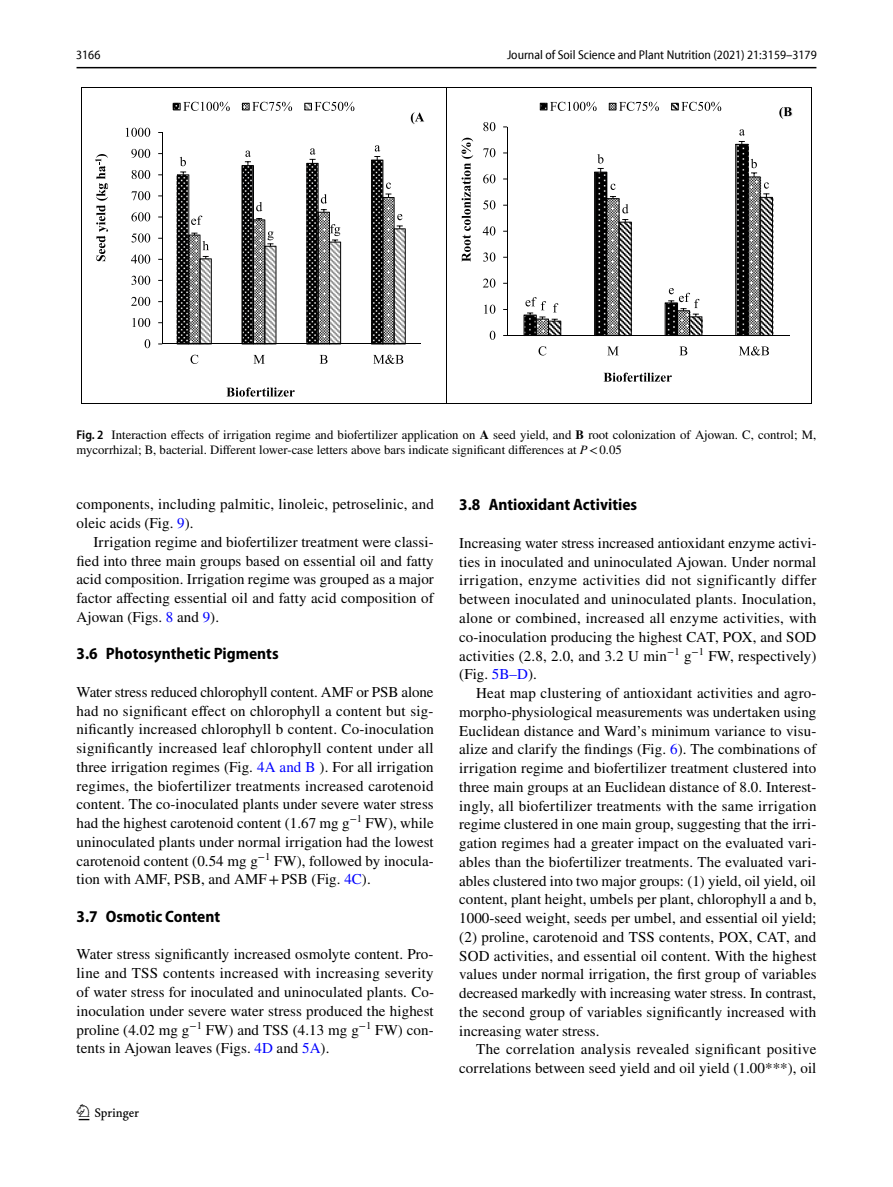
<style>
.page{position:relative;width:893px;height:1187px;background:#fff}
.page>*{position:absolute;margin:0;border:0;box-sizing:border-box;transform-origin:0 0}
.t1{font:22.5px "Springnew Regular 2";color:#000}
.t2{font:700 semi-condensed 16.5px "Myriad Pro";color:#000}
.t3{font:15px/18.8px "STIX";letter-spacing:.005em;color:#000;text-align:justify}
.t4{font:12.75px/15px "STIX";color:#000}
.t5{font:semi-condensed 12.75px "Myriad Pro Unic";color:#000}
.s1{font-family:"Myriad Pro";font-weight:600;font-stretch:semi-condensed}
.s2{font-weight:700}
.s3{font-style:italic}
.s4{color:#00f}
</style>
<div class="page">
<hr style="left:77px;top:67px;width:739px;height:1px;background:#000">
<img style="left:98px;top:101px;width:695px;height:296px">
<hr style="left:81px;top:87px;width:365px;height:1px;background:#000">
<hr style="left:447px;top:87px;width:364px;height:1px;background:#000">
<hr style="left:81px;top:87px;width:1px;height:316px;background:#000">
<hr style="left:81px;top:403px;width:365px;height:1px;background:#000">
<hr style="left:446px;top:87px;width:1px;height:316px;background:#000">
<hr style="left:447px;top:403px;width:364px;height:1px;background:#000">
<hr style="left:811px;top:87px;width:1px;height:316px;background:#000">
<hr style="left:162px;top:132px;width:1px;height:212px;background:#000">
<hr style="left:162px;top:343px;width:259px;height:1px;background:#000">
<svg style="left:177px;top:145px;width:229px;height:198px"></svg>
<svg style="left:145px;top:339px;width:5px;height:9px"></svg>
<svg style="left:132px;top:318px;width:18px;height:9px"></svg>
<svg style="left:131px;top:297px;width:19px;height:9px"></svg>
<svg style="left:131px;top:276px;width:19px;height:9px"></svg>
<svg style="left:131px;top:254px;width:19px;height:10px"></svg>
<svg style="left:131px;top:233px;width:19px;height:9px"></svg>
<svg style="left:131px;top:212px;width:19px;height:9px"></svg>
<svg style="left:131px;top:191px;width:19px;height:9px"></svg>
<svg style="left:132px;top:170px;width:18px;height:9px"></svg>
<svg style="left:131px;top:149px;width:19px;height:9px"></svg>
<svg style="left:126px;top:128px;width:24px;height:9px"></svg>
<svg style="left:191px;top:355px;width:7px;height:9px"></svg>
<svg style="left:253px;top:355px;width:12px;height:8px"></svg>
<svg style="left:320px;top:355px;width:7px;height:8px"></svg>
<svg style="left:373px;top:355px;width:30px;height:9px"></svg>
<svg style="left:95px;top:154px;width:13px;height:107px"></svg>
<svg style="left:226px;top:387px;width:69px;height:9px"></svg>
<svg style="left:173px;top:102px;width:57px;height:9px"></svg>
<svg style="left:242px;top:102px;width:50px;height:9px"></svg>
<svg style="left:304px;top:102px;width:50px;height:9px"></svg>
<svg style="left:411px;top:112px;width:13px;height:12px"></svg>
<svg style="left:524px;top:144px;width:224px;height:191px"></svg>
<hr style="left:507px;top:127px;width:1px;height:208px;background:#000">
<hr style="left:507px;top:335px;width:282px;height:1px;background:#000">
<svg style="left:739px;top:129px;width:6px;height:15px"></svg>
<svg style="left:525px;top:154px;width:248px;height:181px"></svg>
<svg style="left:490px;top:331px;width:5px;height:9px"></svg>
<svg style="left:484px;top:304px;width:11px;height:10px"></svg>
<svg style="left:483px;top:278px;width:12px;height:9px"></svg>
<svg style="left:483px;top:252px;width:12px;height:9px"></svg>
<svg style="left:483px;top:226px;width:12px;height:9px"></svg>
<svg style="left:483px;top:200px;width:12px;height:9px"></svg>
<svg style="left:483px;top:174px;width:12px;height:9px"></svg>
<svg style="left:483px;top:148px;width:12px;height:9px"></svg>
<svg style="left:483px;top:122px;width:12px;height:9px"></svg>
<svg style="left:538px;top:346px;width:8px;height:9px"></svg>
<svg style="left:607px;top:346px;width:12px;height:9px"></svg>
<svg style="left:679px;top:346px;width:8px;height:9px"></svg>
<svg style="left:739px;top:346px;width:30px;height:9px"></svg>
<svg style="left:462px;top:138px;width:11px;height:124px"></svg>
<svg style="left:604px;top:372px;width:68px;height:10px"></svg>
<svg style="left:540px;top:102px;width:57px;height:9px"></svg>
<svg style="left:609px;top:102px;width:50px;height:9px"></svg>
<svg style="left:671px;top:102px;width:50px;height:9px"></svg>
<svg style="left:779px;top:107px;width:13px;height:12px"></svg>
<p class="t5" style="left:76px;top:50px;width:26px">3166</p>
<p class="t5" style="left:507px;top:50px;width:311px">Journal of Soil Science and Plant Nutrition (2021) 21:3159–3179</p>
<p class="t4" style="left:77px;top:427px;width:741px"><span class="s1">Fig. 2</span> Interaction effects of irrigation regime and biofertilizer application on <span class="s2">A</span> seed yield, and <span class="s2">B</span> root colonization of Ajowan. C, control; M, mycorrhizal; B, bacterial. Different lower-case letters above bars indicate significant differences at <span class="s3">P</span>&lt;0.05</p>
<p class="t3" style="left:77px;top:496px;width:359px">components, including palmitic, linoleic, petroselinic, and oleic acids (Fig. <span class="s4">9</span>).</p>
<p class="t3" style="left:77px;top:533px;width:359px;text-indent:17px">Irrigation regime and biofertilizer treatment were classi&shy;fied into three main groups based on essential oil and fatty acid composition. Irrigation regime was grouped as a major factor affecting essential oil and fatty acid composition of Ajowan (Figs. <span class="s4">8</span> and <span class="s4">9</span>).</p>
<p class="t2" style="left:77px;top:644px;width:204px">3.6 Photosynthetic Pigments</p>
<p class="t3" style="left:77px;top:683px;width:359px">Water stress reduced chlorophyll content. AMF or PSB alone had no significant effect on chlorophyll a content but sig&shy;nificantly increased chlorophyll b content. Co-inoculation significantly increased leaf chlorophyll content under all three irrigation regimes (Fig. <span class="s4">4A and B</span> ). For all irrigation regimes, the biofertilizer treatments increased carotenoid content. The co-inoculated plants under severe water stress had the highest carotenoid content (1.67 mg g<sup>−1</sup> FW), while uninoculated plants under normal irrigation had the lowest carotenoid content (0.54 mg g<sup>−1</sup> FW), followed by inocula&shy;tion with AMF, PSB, and AMF+PSB (Fig. <span class="s4">4C</span>).</p>
<p class="t2" style="left:77px;top:907px;width:145px">3.7 Osmotic Content</p>
<p class="t3" style="left:77px;top:946px;width:359px">Water stress significantly increased osmolyte content. Pro&shy;line and TSS contents increased with increasing severity of water stress for inoculated and uninoculated plants. Co&shy;inoculation under severe water stress produced the highest proline (4.02 mg g<sup>−1</sup> FW) and TSS (4.13 mg g<sup>−1</sup> FW) con&shy;tents in Ajowan leaves (Figs. <span class="s4">4D</span> and <span class="s4">5A</span>).</p>
<h1 class="t1" style="left:79px;top:1104px;width:62px">1 3</h1>
<p class="t2" style="left:459px;top:495px;width:179px">3.8 Antioxidant Activities</p>
<p class="t3" style="left:459px;top:534px;width:359px">Increasing water stress increased antioxidant enzyme activi&shy;ties in inoculated and uninoculated Ajowan. Under normal irrigation, enzyme activities did not significantly differ between inoculated and uninoculated plants. Inoculation, alone or combined, increased all enzyme activities, with co-inoculation producing the highest CAT, POX, and SOD activities (2.8, 2.0, and 3.2 U min<sup>−1</sup> g<sup>−1</sup> FW, respectively) (Fig. <span class="s4">5B–D</span>).</p>
<p class="t3" style="left:459px;top:684px;width:359px;text-indent:17px">Heat map clustering of antioxidant activities and agro&shy;morpho-physiological measurements was undertaken using Euclidean distance and Ward’s minimum variance to visu&shy;alize and clarify the findings (Fig. <span class="s4">6</span>). The combinations of irrigation regime and biofertilizer treatment clustered into three main groups at an Euclidean distance of 8.0. Interest&shy;ingly, all biofertilizer treatments with the same irrigation regime clustered in one main group, suggesting that the irri&shy;gation regimes had a greater impact on the evaluated vari&shy;ables than the biofertilizer treatments. The evaluated vari&shy;ables clustered into two major groups: (1) yield, oil yield, oil content, plant height, umbels per plant, chlorophyll a and b, 1000-seed weight, seeds per umbel, and essential oil yield; (2) proline, carotenoid and TSS contents, POX, CAT, and SOD activities, and essential oil content. With the highest values under normal irrigation, the first group of variables decreased markedly with increasing water stress. In contrast, the second group of variables significantly increased with increasing water stress.</p>
<p class="t3" style="left:459px;top:1040px;width:359px;text-align:right">The correlation analysis revealed significant positive correlations between seed yield and oil yield (1.00***), oil</p>
</div>
